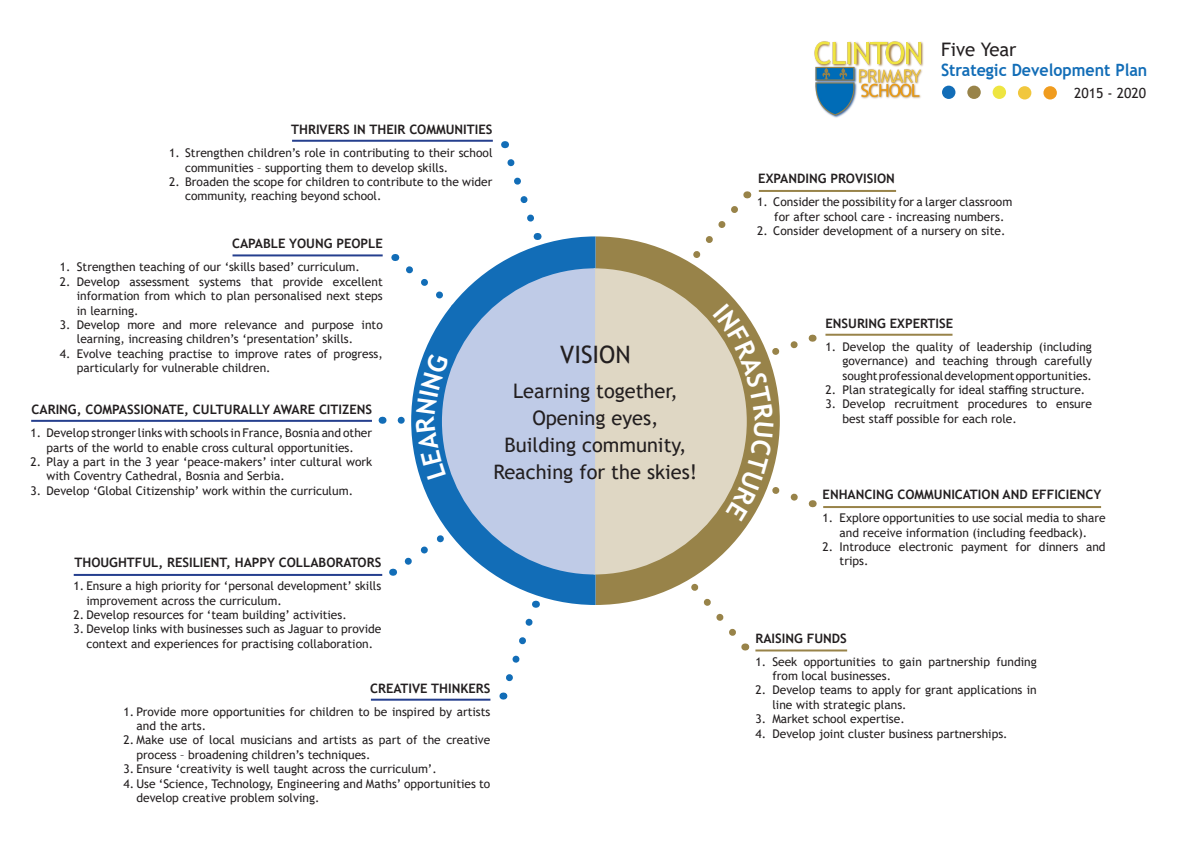
<style>
.page{position:relative;width:1191px;height:842px;background:#fff}
.page>*{position:absolute;margin:0;border:0;box-sizing:border-box;transform-origin:0 0}
.t1{font:24px "Trebuchet MS";color:#231f20}
.t2{font:20px "Trebuchet MS";color:#231f20}
.t3{font:18.6px "Trebuchet MS";color:#231f20}
.t4{font:700 17px "Trebuchet MS";color:#126db7;scale:.94 1}
.t5{font:14px "Trebuchet MS";color:#231f20}
.t6{font:700 13px "Trebuchet MS";color:#231f20}
.t7{font:12px/14.4px "Trebuchet MS";color:#231f20}
</style>
<div class="page">
<svg style="left:391px;top:557px;width:20px;height:19px"></svg>
<svg style="left:705px;top:605px;width:43px;height:45px"></svg>
<svg style="left:392px;top:254px;width:19px;height:20px"></svg>
<svg style="left:718px;top:191px;width:32px;height:37px"></svg>
<svg style="left:501px;top:141px;width:33px;height:81px"></svg>
<svg style="left:500px;top:605px;width:40px;height:94px"></svg>
<svg style="left:595px;top:236px;width:155px;height:369px"></svg>
<svg style="left:411px;top:236px;width:184px;height:369px"></svg>
<svg style="left:595px;top:268px;width:152px;height:306px;background:#d7cdb6"></svg>
<svg style="left:442px;top:268px;width:153px;height:306px;background:#a5bee0"></svg>
<img style="left:814px;top:41px;width:110px;height:77px">
<div style="left:942px;top:86px;width:13px;height:13px;background:#126db7;border-radius:50%"></div>
<div style="left:967px;top:86px;width:13px;height:13px;background:#988349;border-radius:50%"></div>
<div style="left:992px;top:86px;width:14px;height:13px;background:#eee541;border-radius:50%"></div>
<div style="left:1018px;top:86px;width:13px;height:13px;background:#f1c73d;border-radius:50%"></div>
<div style="left:1043px;top:86px;width:14px;height:13px;background:#f09c1f;border-radius:50%"></div>
<hr style="left:759px;top:190px;width:137px;height:2px;background:#988349">
<hr style="left:825px;top:334px;width:127px;height:2px;background:#988349">
<hr style="left:823px;top:506px;width:278px;height:2px;background:#988349">
<hr style="left:755px;top:649px;width:92px;height:2px;background:#988349">
<hr style="left:371px;top:699px;width:119px;height:2px;background:#253f8e">
<hr style="left:31px;top:420px;width:341px;height:2px;background:#253f8e">
<hr style="left:74px;top:574px;width:308px;height:2px;background:#253f8e">
<hr style="left:232px;top:254px;width:151px;height:2px;background:#253f8e">
<hr style="left:292px;top:140px;width:201px;height:2px;background:#253f8e">
<svg style="left:712px;top:303px;width:101px;height:218px"></svg>
<svg style="left:397px;top:353px;width:63px;height:127px"></svg>
<p class="t6" style="left:291px;top:122px;width:203px">THRIVERS IN THEIR COMMUNITIES</p>
<p class="t7" style="left:185px;top:146px;width:309px;text-indent:-16px">1. Strengthen children’s role in contributing to their school communities – supporting them to develop skills.</p>
<p class="t7" style="left:185px;top:174px;width:309px;text-indent:-16px">2. Broaden the scope for children to contribute to the wider community, reaching beyond school.</p>
<p class="t6" style="left:232px;top:236px;width:152px">CAPABLE YOUNG PEOPLE</p>
<p class="t7" style="left:60px;top:260px;width:301px">1. Strengthen teaching of our ‘skills based’ curriculum.</p>
<p class="t7" style="left:77px;top:274px;width:307px;text-align:justify;text-indent:-17px">2. Develop assessment systems that provide excellent information from which to plan personalised next steps in learning.</p>
<p class="t7" style="left:77px;top:317px;width:307px;text-indent:-17px">3. Develop more and more relevance and purpose into learning, increasing children’s ‘presentation’ skills.</p>
<p class="t7" style="left:77px;top:346px;width:307px;text-indent:-17px">4. Evolve teaching practise to improve rates of progress, particularly for vulnerable children.</p>
<p class="t6" style="left:32px;top:401px;width:342px">CARING, COMPASSIONATE, CULTURALLY AWARE CITIZENS</p>
<p class="t7" style="left:30px;top:426px;width:343px;text-align:center">1. Develop stronger links with schools in France, Bosnia and other parts of the world to enable cross cultural opportunities.</p>
<p class="t7" style="left:46px;top:454px;width:327px;text-indent:-16px">2. Play a part in the 3 year ‘peace-makers’ inter cultural work with Coventry Cathedral, Bosnia and Serbia.</p>
<p class="t7" style="left:30px;top:483px;width:324px">3. Develop ‘Global Citizenship’ work within the curriculum.</p>
<p class="t6" style="left:74px;top:555px;width:308px">THOUGHTFUL, RESILIENT, HAPPY COLLABORATORS</p>
<p class="t7" style="left:86px;top:579px;width:296px;text-indent:-13px">1. Ensure a high priority for ‘personal development’ skills improvement across the curriculum.</p>
<p class="t7" style="left:73px;top:607px;width:275px">2. Develop resources for ‘team building’ activities.</p>
<p class="t7" style="left:73px;top:622px;width:309px;text-align:center">3. Develop links with businesses such as Jaguar to provide context and experiences for practising collaboration.</p>
<p class="t1" style="left:560px;top:339px;width:72px">VISION</p>
<p class="t2" style="left:513px;top:379px;width:166px">Learning together,</p>
<p class="t2" style="left:532px;top:405px;width:128px">Opening eyes,</p>
<p class="t2" style="left:504px;top:432px;width:183px">Building community,</p>
<p class="t2" style="left:493px;top:459px;width:205px">Reaching for the skies!</p>
<p class="t6" style="left:370px;top:680px;width:122px">CREATIVE THINKERS</p>
<p class="t7" style="left:136px;top:704px;width:355px;text-indent:-13px">1. Provide more opportunities for children to be inspired by artists and the arts.</p>
<p class="t7" style="left:136px;top:733px;width:355px;text-indent:-13px">2. Make use of local musicians and artists as part of the creative process – broadening children’s techniques.</p>
<p class="t7" style="left:123px;top:762px;width:315px">3. Ensure ‘creativity is well taught across the curriculum’.</p>
<p class="t7" style="left:136px;top:776px;width:355px;text-indent:-13px">4. Use ‘Science, Technology, Engineering and Maths’ opportunities to develop creative problem solving.</p>
<p class="t3" style="left:941px;top:38px;width:77px">Five Year</p>
<p class="t4" style="left:941px;top:59px;width:221px">Strategic Development Plan</p>
<p class="t5" style="left:1074px;top:84px;width:74px">2015 - 2020</p>
<p class="t6" style="left:758px;top:170px;width:138px">EXPANDING PROVISION</p>
<p class="t7" style="left:774px;top:195px;width:239px;text-indent:-17px">1. Consider the possibility for a larger classroom for after school care - increasing numbers.</p>
<p class="t7" style="left:757px;top:223px;width:250px">2. Consider development of a nursery on site.</p>
<p class="t6" style="left:825px;top:315px;width:129px">ENSURING EXPERTISE</p>
<p class="t7" style="left:842px;top:339px;width:251px;text-align:justify;text-indent:-17px">1. Develop the quality of leadership (including governance) and teaching through carefully sought professional development opportunities.</p>
<p class="t7" style="left:825px;top:382px;width:261px">2. Plan strategically for ideal staffing structure.</p>
<p class="t7" style="left:842px;top:397px;width:251px;text-indent:-17px">3. Develop recruitment procedures to ensure best staff possible for each role.</p>
<p class="t6" style="left:822px;top:487px;width:280px">ENHANCING COMMUNICATION AND EFFICIENCY</p>
<p class="t7" style="left:822px;top:511px;width:284px;text-align:center">1. Explore opportunities to use social media to share and receive information (including feedback).</p>
<p class="t7" style="left:839px;top:539px;width:267px;text-indent:-17px">2. Introduce electronic payment for dinners and trips.</p>
<p class="t6" style="left:755px;top:630px;width:93px">RAISING FUNDS</p>
<p class="t7" style="left:772px;top:654px;width:266px;text-indent:-17px">1. Seek opportunities to gain partnership funding from local businesses.</p>
<p class="t7" style="left:772px;top:683px;width:266px;text-indent:-17px">2. Develop teams to apply for grant applications in line with strategic plans.</p>
<p class="t7" style="left:755px;top:712px;width:151px">3. Market school expertise.</p>
<p class="t7" style="left:755px;top:726px;width:254px">4. Develop joint cluster business partnerships.</p>
</div>
